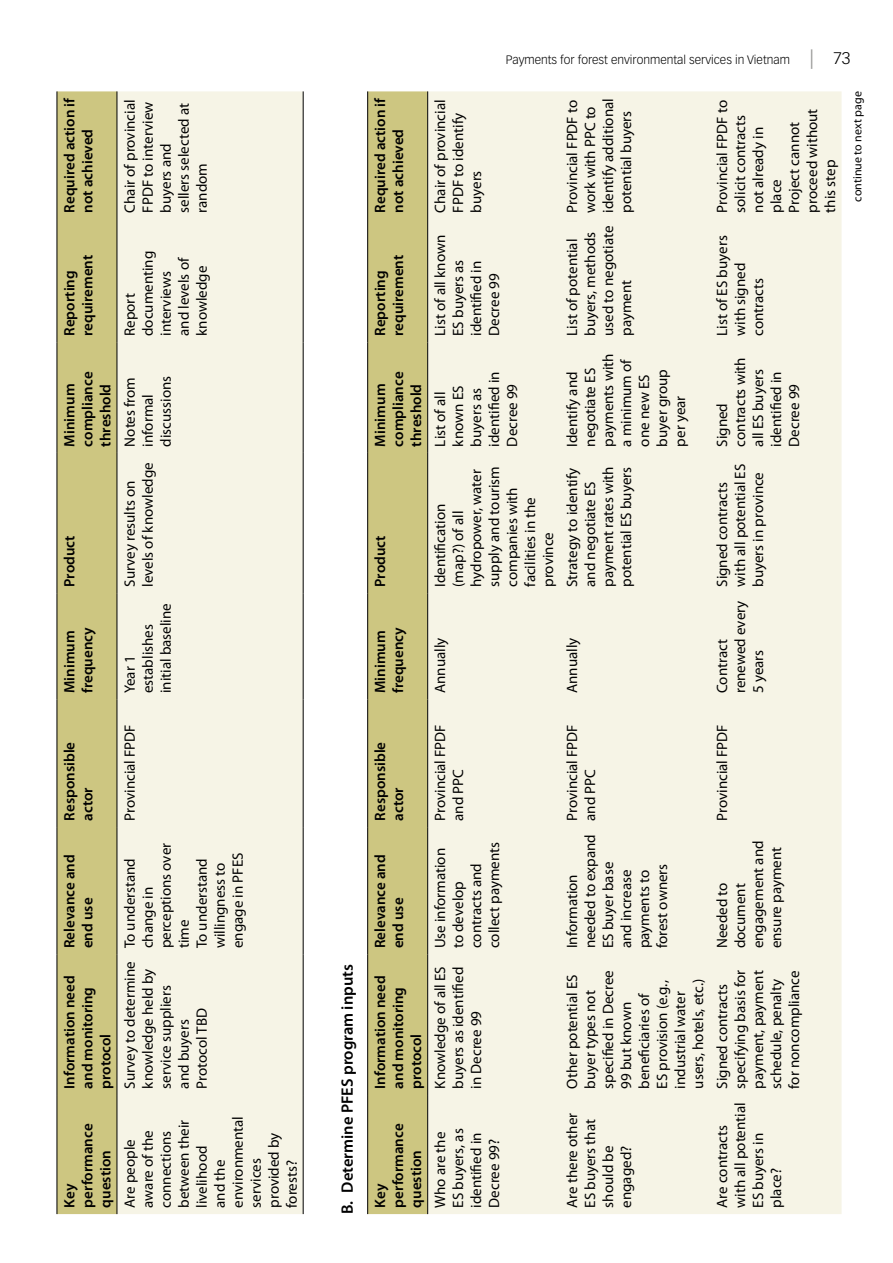
<style>
.page{position:relative;width:893px;height:1263px;background:#fff}
.page>*{position:absolute;margin:0;border:0;box-sizing:border-box;transform-origin:0 0}
.t1{font:600 16.5px "Myriad Pro";color:#000}
.t2{font:15px/18px "Myriad Pro";color:#000}
.t3{font:600 15px/18px "Myriad Pro";color:#000}
.t4{font:300 12px "Vectora LT Std";color:#000}
.t5{font:12px "Myriad Pro";color:#000}
.s1{font-family:"Myriad Pro";font-weight:400;font-size:19.5px;color:#9d9d9c}
.s2{font-size:16.5px}
</style>
<div class="page">
<div style="left:58px;top:91px;width:59px;height:1123px;background:#cdc681"></div>
<div style="left:118px;top:91px;width:185px;height:1123px;background:#f6f4e6"></div>
<hr style="left:57px;top:1095px;width:1px;height:119px;background:#000">
<hr style="left:57px;top:955px;width:1px;height:140px;background:#000">
<hr style="left:57px;top:827px;width:1px;height:128px;background:#000">
<hr style="left:57px;top:699px;width:1px;height:128px;background:#000">
<hr style="left:57px;top:593px;width:1px;height:106px;background:#000">
<hr style="left:57px;top:453px;width:1px;height:140px;background:#000">
<hr style="left:57px;top:342px;width:1px;height:111px;background:#000">
<hr style="left:57px;top:219px;width:1px;height:123px;background:#000">
<hr style="left:57px;top:91px;width:1px;height:128px;background:#000">
<hr style="left:117px;top:1095px;width:1px;height:119px;background:#000">
<hr style="left:117px;top:955px;width:1px;height:140px;background:#000">
<hr style="left:117px;top:827px;width:1px;height:128px;background:#000">
<hr style="left:117px;top:699px;width:1px;height:128px;background:#000">
<hr style="left:117px;top:593px;width:1px;height:106px;background:#000">
<hr style="left:117px;top:453px;width:1px;height:140px;background:#000">
<hr style="left:117px;top:342px;width:1px;height:111px;background:#000">
<hr style="left:117px;top:219px;width:1px;height:123px;background:#000">
<hr style="left:117px;top:91px;width:1px;height:128px;background:#000">
<hr style="left:303px;top:1095px;width:1px;height:119px;background:#000">
<hr style="left:303px;top:955px;width:1px;height:140px;background:#000">
<hr style="left:303px;top:827px;width:1px;height:128px;background:#000">
<hr style="left:303px;top:699px;width:1px;height:128px;background:#000">
<hr style="left:303px;top:593px;width:1px;height:106px;background:#000">
<hr style="left:303px;top:453px;width:1px;height:140px;background:#000">
<hr style="left:303px;top:342px;width:1px;height:111px;background:#000">
<hr style="left:303px;top:219px;width:1px;height:123px;background:#000">
<hr style="left:303px;top:91px;width:1px;height:128px;background:#000">
<div style="left:368px;top:91px;width:59px;height:1123px;background:#cdc681"></div>
<div style="left:428px;top:91px;width:413px;height:1123px;background:#f6f4e6"></div>
<hr style="left:367px;top:1095px;width:1px;height:119px;background:#000">
<hr style="left:367px;top:955px;width:1px;height:140px;background:#000">
<hr style="left:367px;top:827px;width:1px;height:128px;background:#000">
<hr style="left:367px;top:699px;width:1px;height:128px;background:#000">
<hr style="left:367px;top:593px;width:1px;height:106px;background:#000">
<hr style="left:367px;top:453px;width:1px;height:140px;background:#000">
<hr style="left:367px;top:342px;width:1px;height:111px;background:#000">
<hr style="left:367px;top:219px;width:1px;height:123px;background:#000">
<hr style="left:367px;top:91px;width:1px;height:128px;background:#000">
<hr style="left:427px;top:1095px;width:1px;height:119px;background:#000">
<hr style="left:427px;top:955px;width:1px;height:140px;background:#000">
<hr style="left:427px;top:827px;width:1px;height:128px;background:#000">
<hr style="left:427px;top:699px;width:1px;height:128px;background:#000">
<hr style="left:427px;top:593px;width:1px;height:106px;background:#000">
<hr style="left:427px;top:453px;width:1px;height:140px;background:#000">
<hr style="left:427px;top:342px;width:1px;height:111px;background:#000">
<hr style="left:427px;top:219px;width:1px;height:123px;background:#000">
<hr style="left:427px;top:91px;width:1px;height:128px;background:#000">
<p class="t3" style="left:60px;top:213px;width:117px;rotate:-90deg">Required action if not achieved</p>
<p class="t2" style="left:121px;top:213px;width:115px;rotate:-90deg">Chair of provincial<br>FPDF to interview buyers and<br>sellers selected at random</p>
<p class="t3" style="left:60px;top:336px;width:83px;rotate:-90deg">Reporting requirement</p>
<p class="t2" style="left:121px;top:336px;width:87px;rotate:-90deg">Report documenting interviews and levels of knowledge</p>
<p class="t3" style="left:60px;top:446px;width:76px;rotate:-90deg">Minimum compliance threshold</p>
<p class="t3" style="left:60px;top:587px;width:53px;rotate:-90deg">Product</p>
<p class="t3" style="left:60px;top:693px;width:67px;rotate:-90deg">Minimum frequency</p>
<p class="t2" style="left:121px;top:446px;width:72px;rotate:-90deg">Notes from informal discussions</p>
<p class="t2" style="left:121px;top:587px;width:126px;rotate:-90deg">Survey results on levels of knowledge</p>
<p class="t2" style="left:121px;top:693px;width:91px;rotate:-90deg">Year 1 establishes initial baseline</p>
<p class="t3" style="left:60px;top:821px;width:80px;rotate:-90deg">Responsible actor</p>
<p class="t3" style="left:60px;top:948px;width:95px;rotate:-90deg">Relevance and end use</p>
<p class="t3" style="left:60px;top:1089px;width:115px;rotate:-90deg">Information need and monitoring protocol</p>
<p class="t2" style="left:121px;top:821px;width:98px;rotate:-90deg">Provincial FPDF</p>
<p class="t2" style="left:121px;top:948px;width:107px;rotate:-90deg">To understand change in perceptions over time<br>To understand willingness to engage in PFES</p>
<p class="t2" style="left:121px;top:1089px;width:129px;rotate:-90deg">Survey to determine knowledge held by service suppliers and buyers<br>Protocol TBD</p>
<p class="t3" style="left:60px;top:1208px;width:85px;rotate:-90deg">Key performance question</p>
<p class="t2" style="left:121px;top:1208px;width:93px;rotate:-90deg">Are people aware of the connections between their livelihood<br>and the environmental services provided by forests?</p>
<p class="t1" style="left:337px;top:1214px;width:251px;rotate:-90deg">B. Determine PFES program inputs</p>
<p class="t3" style="left:371px;top:213px;width:117px;rotate:-90deg">Required action if not achieved</p>
<p class="t3" style="left:371px;top:336px;width:83px;rotate:-90deg">Reporting requirement</p>
<p class="t3" style="left:371px;top:446px;width:76px;rotate:-90deg">Minimum compliance threshold</p>
<p class="t3" style="left:371px;top:587px;width:53px;rotate:-90deg">Product</p>
<p class="t3" style="left:371px;top:693px;width:67px;rotate:-90deg">Minimum frequency</p>
<p class="t2" style="left:431px;top:213px;width:115px;rotate:-90deg">Chair of provincial<br>FPDF to identify buyers</p>
<p class="t4" style="left:506px;top:52px;width:346px">Payments for forest environmental services in Vietnam <span class="s1">|</span> <span class="s2">73</span></p>
<p class="t2" style="left:563px;top:213px;width:116px;rotate:-90deg">Provincial FPDF to work with PPC to identify additional potential buyers</p>
<p class="t2" style="left:713px;top:213px;width:114px;rotate:-90deg">Provincial FPDF to solicit contracts not already in place<br>Project cannot proceed without this step</p>
<p class="t5" style="left:850px;top:202px;width:112px;rotate:-90deg">continue to next page</p>
<p class="t2" style="left:431px;top:336px;width:103px;rotate:-90deg">List of all known<br>ES buyers as identified in<br>Decree 99</p>
<p class="t2" style="left:431px;top:446px;width:77px;rotate:-90deg">List of all known ES buyers as identified in<br>Decree 99</p>
<p class="t2" style="left:431px;top:587px;width:122px;rotate:-90deg">Identification (map?) of all hydropower, water supply and tourism companies with facilities in the province</p>
<p class="t2" style="left:563px;top:336px;width:112px;rotate:-90deg">List of potential buyers, methods used to negotiate payment</p>
<p class="t2" style="left:563px;top:446px;width:94px;rotate:-90deg">Identify and negotiate ES payments with a minimum of one new ES buyer group per year</p>
<p class="t2" style="left:563px;top:587px;width:122px;rotate:-90deg">Strategy to identify and negotiate ES payment rates with potential ES buyers</p>
<p class="t2" style="left:431px;top:693px;width:57px;rotate:-90deg">Annually</p>
<p class="t2" style="left:563px;top:693px;width:57px;rotate:-90deg">Annually</p>
<p class="t2" style="left:713px;top:336px;width:102px;rotate:-90deg">List of ES buyers with signed contracts</p>
<p class="t2" style="left:713px;top:447px;width:90px;rotate:-90deg">Signed contracts with all ES buyers identified in<br>Decree 99</p>
<p class="t2" style="left:713px;top:587px;width:125px;rotate:-90deg">Signed contracts with all potential ES buyers in province</p>
<p class="t2" style="left:713px;top:693px;width:94px;rotate:-90deg">Contract renewed every<br>5 years</p>
<p class="t3" style="left:371px;top:821px;width:80px;rotate:-90deg">Responsible actor</p>
<p class="t3" style="left:371px;top:948px;width:95px;rotate:-90deg">Relevance and end use</p>
<p class="t3" style="left:371px;top:1089px;width:115px;rotate:-90deg">Information need and monitoring protocol</p>
<p class="t2" style="left:431px;top:821px;width:98px;rotate:-90deg">Provincial FPDF and PPC</p>
<p class="t2" style="left:431px;top:948px;width:108px;rotate:-90deg">Use information to develop contracts and collect payments</p>
<p class="t2" style="left:431px;top:1089px;width:124px;text-align:justify;rotate:-90deg">Knowledge of all ES buyers as identified in Decree 99</p>
<p class="t3" style="left:371px;top:1208px;width:85px;rotate:-90deg">Key performance question</p>
<p class="t2" style="left:431px;top:1208px;width:81px;rotate:-90deg">Who are the<br>ES buyers, as identified in<br>Decree 99?</p>
<p class="t2" style="left:563px;top:821px;width:98px;rotate:-90deg">Provincial FPDF and PPC</p>
<p class="t2" style="left:563px;top:948px;width:116px;rotate:-90deg">Information needed to expand<br>ES buyer base and increase payments to forest owners</p>
<p class="t2" style="left:563px;top:1089px;width:120px;rotate:-90deg">Other potential ES buyer types not specified in Decree<br>99 but known beneficiaries of<br>ES provision (e.g., industrial water users, hotels, etc.)</p>
<p class="t2" style="left:563px;top:1208px;width:96px;rotate:-90deg">Are there other<br>ES buyers that should be engaged?</p>
<p class="t2" style="left:713px;top:821px;width:98px;rotate:-90deg">Provincial FPDF</p>
<p class="t2" style="left:713px;top:948px;width:109px;rotate:-90deg">Needed to document engagement and ensure payment</p>
<p class="t2" style="left:713px;top:1089px;width:120px;rotate:-90deg">Signed contracts specifying basis for payment, payment schedule, penalty for noncompliance</p>
<p class="t2" style="left:713px;top:1208px;width:107px;rotate:-90deg">Are contracts with all potential<br>ES buyers in place?</p>
</div>
